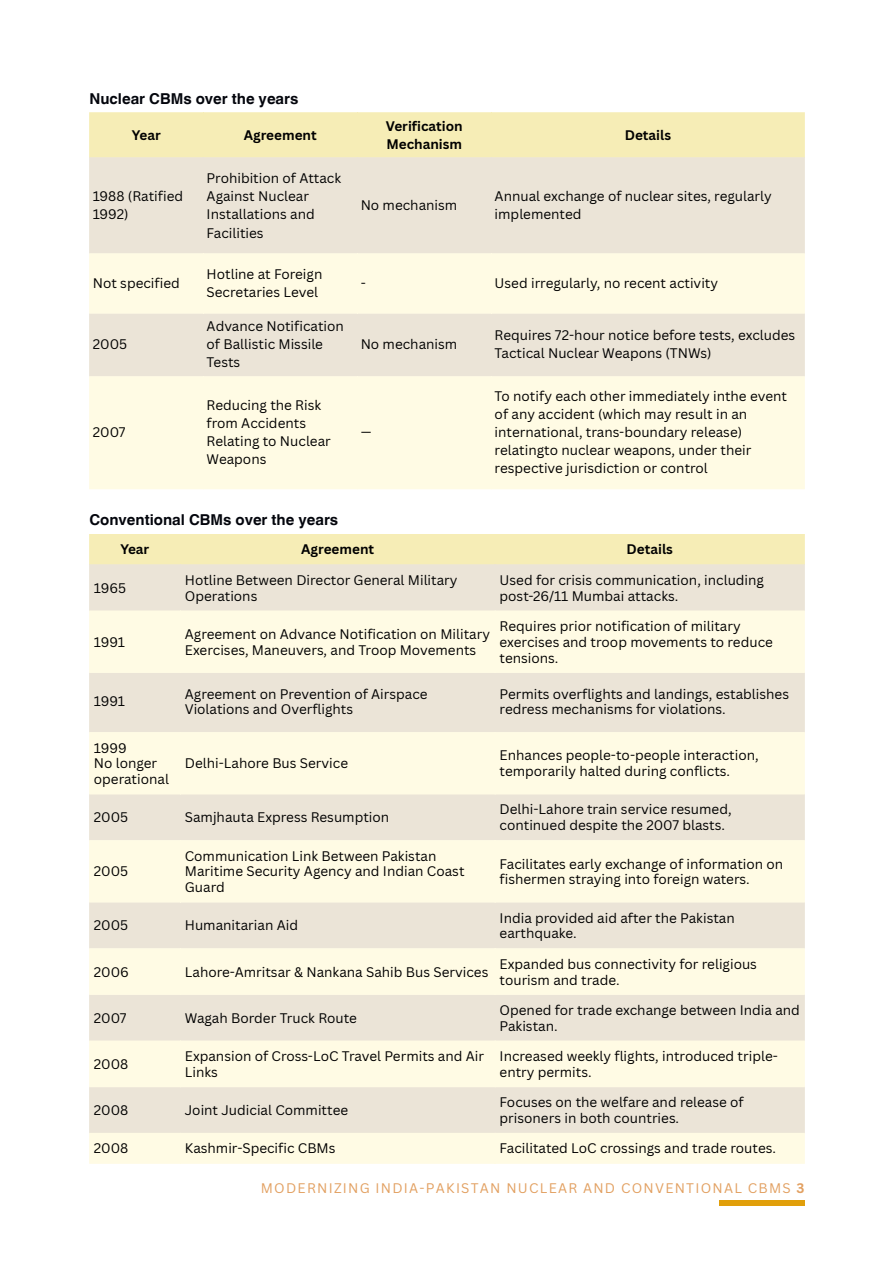
<style>
.page{position:relative;width:894px;height:1264px;background:#fff}
.page>*{position:absolute;margin:0;border:0;box-sizing:border-box;transform-origin:0 0}
.t1{font:700 15px "Helvetica World";color:#03050c}
.t2{font:13.5px/15.8px "Canva Sans";color:#000}
.t3{font:700 13.5px/18px "Canva Sans";color:#000}
.t4{font:13.5px "Canva Sans";letter-spacing:.09em;color:#e2a061}
.s1{font-weight:700}
</style>
<div class="page">
<div style="left:718px;top:1200px;width:86px;height:5px;background:#e19f0a"></div>
<div style="left:89px;top:112px;width:715px;height:45px;background:#f6edb6"></div>
<div style="left:89px;top:157px;width:715px;height:96px;background:#ebe4d7"></div>
<svg style="left:89px;top:253px;width:715px;height:236px;background:#f9f4e0"></svg>
<div style="left:89px;top:534px;width:715px;height:30px;background:#f6edb6"></div>
<div style="left:89px;top:564px;width:715px;height:46px;background:#ebe4d7"></div>
<svg style="left:89px;top:610px;width:715px;height:553px;background:#f6f0de"></svg>
<p class="t1" style="left:89px;top:87px;width:210px">Nuclear CBMs over the years</p>
<p class="t3" style="left:132px;top:125px;width:30px">Year</p>
<p class="t3" style="left:244px;top:125px;width:74px">Agreement</p>
<p class="t3" style="left:385px;top:116px;width:78px">Verification<br>Mechanism</p>
<p class="t3" style="left:624px;top:125px;width:48px">Details</p>
<p class="t2" style="left:93px;top:187px;width:92px;line-height:18px">1988 (Ratified<br>1992)</p>
<p class="t2" style="left:206px;top:169px;width:136px;line-height:18px">Prohibition of Attack<br>Against Nuclear<br>Installations and<br>Facilities</p>
<p class="t2" style="left:93px;top:275px;width:88px">Not specified</p>
<p class="t2" style="left:206px;top:265px;width:117px;line-height:18px">Hotline at Foreign<br>Secretaries Level</p>
<p class="t2" style="left:93px;top:336px;width:36px">2005</p>
<p class="t2" style="left:93px;top:424px;width:34px">2007</p>
<p class="t2" style="left:206px;top:317px;width:139px;line-height:18px">Advance Notification of Ballistic Missile<br>Tests</p>
<p class="t2" style="left:206px;top:396px;width:126px;line-height:18px">Reducing the Risk from Accidents<br>Relating to Nuclear<br>Weapons</p>
<h1 class="t1" style="left:89px;top:507px;width:250px">Conventional CBMs over the years</h1>
<p class="t2" style="left:360px;top:197px;width:98px">No mechanism</p>
<p class="t2" style="left:494px;top:187px;width:278px;line-height:18px">Annual exchange of nuclear sites, regularly implemented</p>
<p class="t2" style="left:360px;top:275px;width:7px">-</p>
<p class="t2" style="left:494px;top:275px;width:225px">Used irregularly, no recent activity</p>
<p class="t2" style="left:360px;top:336px;width:98px">No mechanism</p>
<p class="t2" style="left:494px;top:326px;width:302px;line-height:18px">Requires 72-hour notice before tests, excludes<br>Tactical Nuclear Weapons (TNWs)</p>
<p class="t2" style="left:360px;top:424px;width:12px">—</p>
<p class="t2" style="left:494px;top:387px;width:294px;line-height:18px">To notify each other immediately inthe event of any accident (which may result in an international, trans-boundary release) relatingto nuclear weapons, under their respective jurisdiction or control</p>
<p class="t3" style="left:120px;top:540px;width:30px">Year</p>
<p class="t3" style="left:301px;top:540px;width:74px">Agreement</p>
<p class="t3" style="left:626px;top:540px;width:48px">Details</p>
<p class="t2" style="left:94px;top:579px;width:34px">1965</p>
<p class="t2" style="left:185px;top:571px;width:274px">Hotline Between Director General Military<br>Operations</p>
<p class="t2" style="left:499px;top:571px;width:266px">Used for crisis communication, including post-26/11 Mumbai attacks.</p>
<p class="t2" style="left:94px;top:633px;width:33px">1991</p>
<p class="t2" style="left:185px;top:626px;width:306px">Agreement on Advance Notification on Military<br>Exercises, Maneuvers, and Troop Movements</p>
<p class="t2" style="left:499px;top:618px;width:275px">Requires prior notification of military exercises and troop movements to reduce tensions.</p>
<p class="t2" style="left:94px;top:693px;width:33px">1991</p>
<p class="t2" style="left:185px;top:685px;width:244px">Agreement on Prevention of Airspace<br>Violations and Overflights</p>
<p class="t2" style="left:499px;top:685px;width:291px">Permits overflights and landings, establishes redress mechanisms for violations.</p>
<p class="t2" style="left:94px;top:739px;width:34px">1999</p>
<p class="t2" style="left:94px;top:755px;width:77px">No longer operational</p>
<p class="t2" style="left:185px;top:755px;width:165px">Delhi-Lahore Bus Service</p>
<p class="t2" style="left:499px;top:747px;width:260px">Enhances people-to-people interaction, temporarily halted during conflicts.</p>
<p class="t2" style="left:94px;top:809px;width:36px">2005</p>
<p class="t2" style="left:185px;top:809px;width:206px">Samjhauta Express Resumption</p>
<p class="t2" style="left:499px;top:801px;width:233px">Delhi-Lahore train service resumed, continued despite the 2007 blasts.</p>
<p class="t2" style="left:94px;top:863px;width:36px">2005</p>
<p class="t2" style="left:185px;top:847px;width:281px">Communication Link Between Pakistan<br>Maritime Security Agency and Indian Coast<br>Guard</p>
<p class="t2" style="left:499px;top:855px;width:285px">Facilitates early exchange of information on fishermen straying into foreign waters.</p>
<p class="t2" style="left:94px;top:917px;width:36px">2005</p>
<p class="t2" style="left:185px;top:917px;width:115px">Humanitarian Aid</p>
<p class="t2" style="left:499px;top:909px;width:237px">India provided aid after the Pakistan earthquake.</p>
<p class="t2" style="left:94px;top:963px;width:37px">2006</p>
<p class="t2" style="left:185px;top:963px;width:305px">Lahore-Amritsar &amp; Nankana Sahib Bus Services</p>
<p class="t2" style="left:499px;top:955px;width:259px">Expanded bus connectivity for religious tourism and trade.</p>
<p class="t2" style="left:94px;top:1009px;width:34px">2007</p>
<p class="t2" style="left:185px;top:1009px;width:173px">Wagah Border Truck Route</p>
<p class="t2" style="left:499px;top:1001px;width:302px">Opened for trade exchange between India and<br>Pakistan.</p>
<p class="t2" style="left:94px;top:1055px;width:36px">2008</p>
<p class="t2" style="left:185px;top:1047px;width:301px">Expansion of Cross-LoC Travel Permits and Air<br>Links</p>
<p class="t2" style="left:499px;top:1047px;width:280px">Increased weekly flights, introduced triple&shy;entry permits.</p>
<p class="t2" style="left:94px;top:1101px;width:36px">2008</p>
<p class="t2" style="left:185px;top:1101px;width:165px">Joint Judicial Committee</p>
<p class="t2" style="left:499px;top:1094px;width:245px">Focuses on the welfare and release of prisoners in both countries.</p>
<p class="t2" style="left:94px;top:1140px;width:36px">2008</p>
<p class="t2" style="left:185px;top:1140px;width:152px">Kashmir-Specific CBMs</p>
<p class="t2" style="left:499px;top:1140px;width:278px">Facilitated LoC crossings and trade routes.</p>
<p class="t4" style="left:261px;top:1178px;width:545px">MODERNIZING INDIA-PAKISTAN NUCLEAR AND CONVENTIONAL CBMS <span class="s1">3</span></p>
</div>
